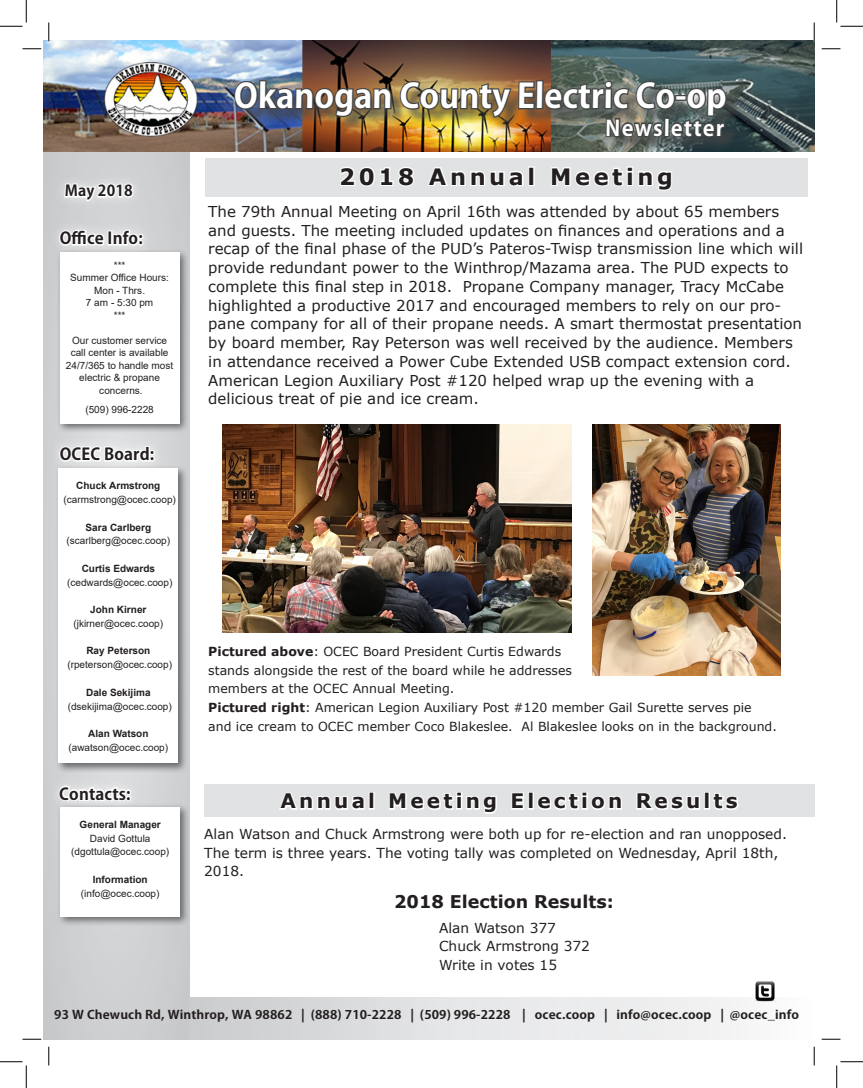
<style>
.page{position:relative;width:863px;height:1088px;background:#fff}
.page>*{position:absolute;margin:0;border:0;box-sizing:border-box;transform-origin:0 0}
.t1{font:700 33.12px "Koz Go Pro";color:#fff}
.t2{font:700 22.5px "Verdana";letter-spacing:.16em;color:#231f20}
.t3{font:700 21.25px "Koz Go Pro";color:#fff}
.t4{font:700 20px "Verdana";letter-spacing:.16em;color:#231f20}
.t5{font:700 17.5px "Verdana";color:#231f20}
.t6{font:700 16.25px "Koz Go Pro";letter-spacing:.01em;color:#231f20}
.t7{font:15px/18.8px "Verdana";color:#231f20}
.t8{font:700 15px "Koz Go Pro";letter-spacing:.01em;color:#231f20}
.t9{font:13.75px/18.8px "Verdana";color:#231f20}
.t10{font:12.5px/18.8px "Verdana";color:#231f20}
.t11{font:700 11.88px "Koz Go Pro";letter-spacing:.01em;color:#231f20;scale:1.08 1}
.t12{font:10px/12.5px "Arial";color:#231f20;text-align:center}
.t13{font:700 10px "Arial";color:#231f20}
.s1{font-weight:700}
</style>
<div class="page">
<div style="left:43px;top:118px;width:146px;height:921px;background:#cecfd1"></div>
<div style="left:49px;top:436px;width:116px;height:36px;background:#fff;opacity:.65"></div>
<svg style="left:58px;top:433px;width:97px;height:30px"></svg>
<div style="left:55px;top:464px;width:133px;height:309px;background:#454647;opacity:.75"></div>
<div style="left:59px;top:468px;width:119px;height:295px;background:#fff"></div>
<div style="left:49px;top:776px;width:92px;height:35px;background:#d8d9db"></div>
<svg style="left:57px;top:766px;width:74px;height:36px"></svg>
<div style="left:57px;top:803px;width:133px;height:123px;background:#454647;opacity:.75"></div>
<div style="left:61px;top:807px;width:119px;height:109px;background:#fff"></div>
<div style="left:49px;top:220px;width:104px;height:36px;background:#d2d3d5"></div>
<svg style="left:59px;top:229px;width:84px;height:19px"></svg>
<div style="left:56px;top:248px;width:133px;height:185px;background:#454647;opacity:.75"></div>
<div style="left:60px;top:252px;width:119px;height:171px;background:#fff"></div>
<div style="left:189px;top:997px;width:625px;height:42px;background:linear-gradient(to right,#cecfd1,#fcfcfc)"></div>
<img style="left:43px;top:41px;width:771px;height:111px">
<div style="left:236px;top:82px;width:505px;height:51px;background:#454647;opacity:.75"></div>
<img style="left:751px;top:981px;width:28px;height:24px">
<div style="left:607px;top:119px;width:133px;height:33px;background:#454647;opacity:.75"></div>
<svg style="left:64px;top:182px;width:71px;height:20px"></svg>
<div style="left:205px;top:159px;width:602px;height:38px;background:#e1e2e4"></div>
<img style="left:233px;top:40px;width:494px;height:151px">
<div style="left:204px;top:784px;width:610px;height:32px;background:#e1e2e4"></div>
<svg style="left:279px;top:793px;width:86px;height:17px"></svg>
<div style="left:368px;top:792px;width:6px;height:17px;border:2px solid #fff"></div>
<svg style="left:389px;top:792px;width:108px;height:22px"></svg>
<svg style="left:511px;top:793px;width:13px;height:17px"></svg>
<div style="left:528px;top:792px;width:6px;height:17px;border:2px solid #fff"></div>
<svg style="left:537px;top:792px;width:85px;height:18px"></svg>
<svg style="left:636px;top:793px;width:64px;height:17px"></svg>
<div style="left:704px;top:792px;width:6px;height:17px;border:2px solid #fff"></div>
<svg style="left:713px;top:793px;width:26px;height:17px"></svg>
<img style="left:592px;top:425px;width:188px;height:250px">
<img style="left:223px;top:425px;width:348px;height:207px">
<svg style="left:22px;top:48px;width:19px;height:2px"></svg>
<svg style="left:821px;top:48px;width:19px;height:2px"></svg>
<svg style="left:22px;top:1038px;width:19px;height:2px"></svg>
<svg style="left:821px;top:1038px;width:19px;height:2px"></svg>
<svg style="left:48px;top:22px;width:2px;height:19px"></svg>
<svg style="left:48px;top:1046px;width:2px;height:19px"></svg>
<svg style="left:813px;top:22px;width:2px;height:19px"></svg>
<svg style="left:813px;top:1046px;width:2px;height:19px"></svg>
<svg style="left:0;top:0;width:27px;height:27px"></svg>
<svg style="left:0;top:1061px;width:27px;height:27px"></svg>
<svg style="left:836px;top:0;width:26px;height:27px"></svg>
<svg style="left:836px;top:1061px;width:26px;height:27px"></svg>
<p class="t8" style="left:65px;top:181px;width:69px">May 2018</p>
<p class="t6" style="left:60px;top:228px;width:85px">Office Info:</p>
<p class="t12" style="left:114px;top:259px;width:13px">***</p>
<p class="t12" style="left:70px;top:271px;width:100px">Summer Office Hours:</p>
<p class="t12" style="left:94px;top:284px;width:52px">Mon - Thrs.</p>
<p class="t12" style="left:86px;top:296px;width:69px">7 am - 5:30 pm</p>
<p class="t12" style="left:114px;top:309px;width:13px">***</p>
<p class="t12" style="left:72px;top:334px;width:97px">Our customer service</p>
<p class="t12" style="left:71px;top:346px;width:99px">call center is available</p>
<p class="t12" style="left:66px;top:359px;width:109px">24/7/365 to handle most electric &amp; propane</p>
<p class="t12" style="left:99px;top:384px;width:45px">concerns.</p>
<p class="t12" style="left:85px;top:403px;width:70px">(509) 996-2228</p>
<p class="t6" style="left:60px;top:444px;width:96px">OCEC Board:</p>
<p class="t13" style="left:76px;top:479px;width:86px">Chuck Armstrong</p>
<p class="t12" style="left:63px;top:493px;width:114px">(carmstrong@ocec.coop)</p>
<p class="t13" style="left:86px;top:520px;width:67px">Sara Carlberg</p>
<p class="t12" style="left:67px;top:534px;width:105px">(scarlberg@ocec.coop)</p>
<p class="t13" style="left:82px;top:561px;width:75px">Curtis Edwards</p>
<p class="t12" style="left:67px;top:576px;width:107px">(cedwards@ocec.coop)</p>
<p class="t13" style="left:90px;top:602px;width:58px">John Kirner</p>
<p class="t12" style="left:73px;top:617px;width:91px">(jkirner@ocec.coop)</p>
<p class="t13" style="left:86px;top:644px;width:65px">Ray Peterson</p>
<p class="t12" style="left:67px;top:658px;width:106px">(rpeterson@ocec.coop)</p>
<p class="t13" style="left:86px;top:685px;width:66px">Dale Sekijima</p>
<p class="t12" style="left:68px;top:699px;width:106px">(dsekijima@ocec.coop)</p>
<p class="t13" style="left:88px;top:726px;width:62px">Alan Watson</p>
<p class="t12" style="left:68px;top:741px;width:101px">(awatson@ocec.coop)</p>
<p class="t6" style="left:59px;top:783px;width:73px">Contacts:</p>
<p class="t13" style="left:80px;top:817px;width:83px">General Manager</p>
<p class="t12" style="left:90px;top:831px;width:62px">David Gottula</p>
<p class="t12" style="left:71px;top:845px;width:99px">(dgottula@ocec.coop)</p>
<p class="t13" style="left:93px;top:872px;width:56px">Information</p>
<p class="t12" style="left:81px;top:886px;width:80px">(info@ocec.coop)</p>
<p class="t1" style="left:234px;top:75px;width:494px">Okanogan County Electric Co-op</p>
<p class="t3" style="left:605px;top:114px;width:121px">Newsletter</p>
<p class="t2" style="left:339px;top:161px;width:335px">2018 Annual Meeting</p>
<p class="t7" style="left:208px;top:202px;width:596px">The 79th Annual Meeting on April 16th was attended by about 65 members and guests. The meeting included updates on finances and operations and a recap of the final phase of the PUD’s Pateros-Twisp transmission line which will provide redundant power to the Winthrop/Mazama area. The PUD expects to complete this final step in 2018. Propane Company manager, Tracy McCabe highlighted a productive 2017 and encouraged members to rely on our pro&shy;pane company for all of their propane needs. A smart thermostat presentation by board member, Ray Peterson was well received by the audience. Members in attendance received a Power Cube Extended USB compact extension cord.<br>American Legion Auxiliary Post #120 helped wrap up the evening with a</p>
<p class="t7" style="left:208px;top:389px;width:272px">delicious treat of pie and ice cream.</p>
<p class="t10" style="left:208px;top:642px;width:354px"><span class="s1">Pictured above</span>: OCEC Board President Curtis Edwards</p>
<p class="t10" style="left:208px;top:660px;width:365px">stands alongside the rest of the board while he addresses</p>
<p class="t10" style="left:208px;top:679px;width:248px">members at the OCEC Annual Meeting.</p>
<p class="t10" style="left:208px;top:698px;width:570px"><span class="s1">Pictured right</span>: American Legion Auxiliary Post #120 member Gail Surette serves pie and ice cream to OCEC member Coco Blakeslee. Al Blakeslee looks on in the background.</p>
<p class="t4" style="left:280px;top:787px;width:458px">Annual Meeting Election Results</p>
<p class="t9" style="left:204px;top:824px;width:584px">Alan Watson and Chuck Armstrong were both up for re-election and ran unopposed.<br>The term is three years. The voting tally was completed on Wednesday, April 18th,<br>2018.</p>
<p class="t5" style="left:394px;top:888px;width:221px">2018 Election Results:</p>
<p class="t9" style="left:439px;top:918px;width:118px">Alan Watson 377</p>
<p class="t9" style="left:439px;top:936px;width:152px">Chuck Armstrong 372</p>
<p class="t9" style="left:439px;top:955px;width:120px">Write in votes 15</p>
<p class="t11" style="left:54px;top:1007px;width:691px">93 W Chewuch Rd, Winthrop, WA 98862 | (888) 710-2228 | (509) 996-2228 | ocec.coop | info@ocec.coop | @ocec_info</p>
</div>
